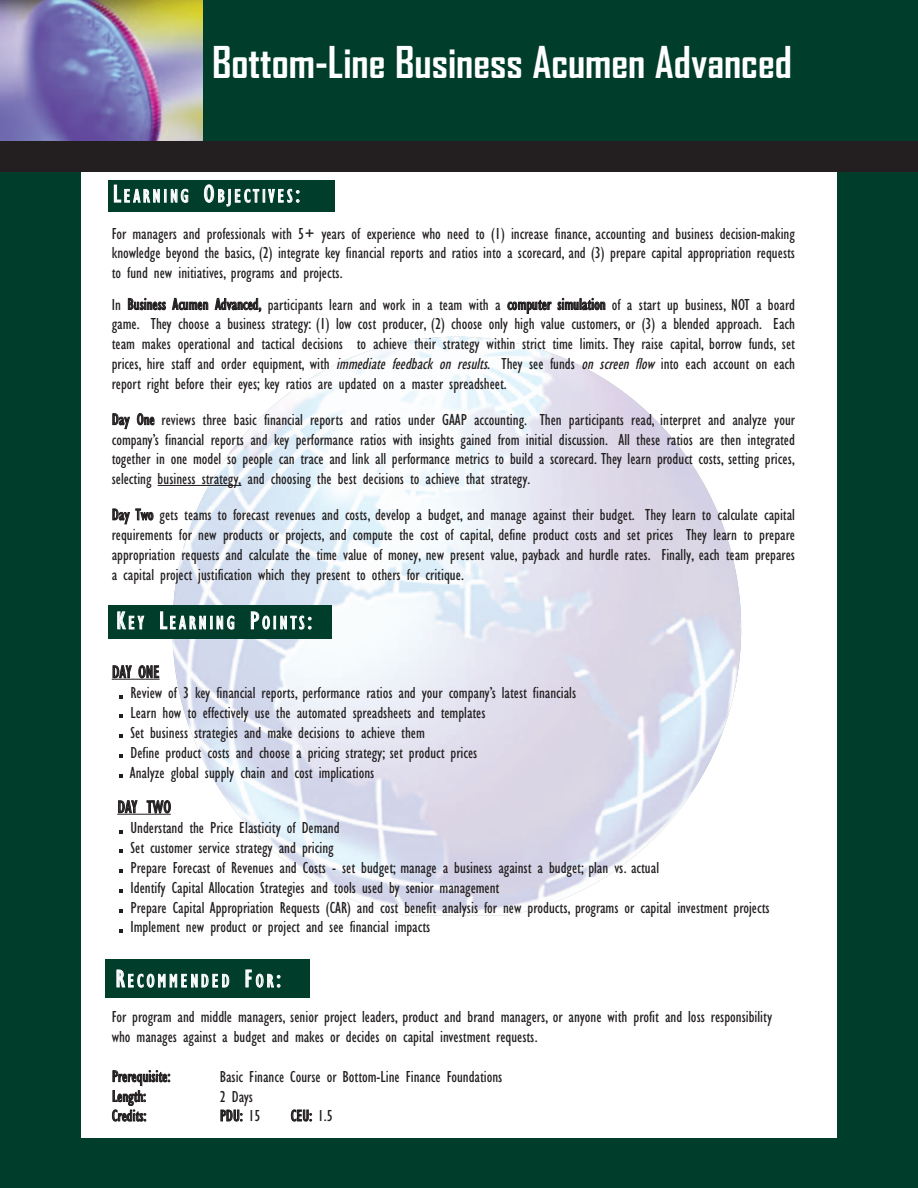
<style>
.page{position:relative;width:918px;height:1188px;background:#003d2a}
.page>*{position:absolute;margin:0;border:0;box-sizing:border-box;transform-origin:0 0}
.t1{font:700 42px "Agency FB";color:#fff}
.t2{font:condensed 19.2px "Gill Sans";letter-spacing:.145em;color:#fff}
.t3{font:condensed 18px "Gill Sans";color:#231f20}
.t4{font:condensed 16.5px/19.8px "Gill Sans";color:#231f20;text-align:justify}
.s1{font-size:25.5px}
.s2{font-style:italic}
</style>
<div class="page">
<img style="left:0;top:0;width:202px;height:140px">
<div style="left:82px;top:165px;width:755px;height:973px;background:#fff"></div>
<img style="left:172px;top:337px;width:569px;height:578px">
<div style="left:108px;top:605px;width:224px;height:34px;background:#003d2a"></div>
<svg style="left:117px;top:611px;width:28px;height:19px"></svg>
<svg style="left:160px;top:611px;width:74px;height:19px"></svg>
<svg style="left:251px;top:611px;width:61px;height:19px"></svg>
<div style="left:105px;top:960px;width:205px;height:38px;background:#003d2a"></div>
<svg style="left:116px;top:969px;width:113px;height:19px"></svg>
<svg style="left:245px;top:969px;width:35px;height:19px"></svg>
<svg style="left:128px;top:298px;width:38px;height:12px"></svg>
<svg style="left:172px;top:297px;width:36px;height:13px"></svg>
<svg style="left:215px;top:297px;width:46px;height:15px"></svg>
<svg style="left:507px;top:298px;width:98px;height:16px"></svg>
<svg style="left:112px;top:413px;width:18px;height:16px"></svg>
<svg style="left:137px;top:413px;width:18px;height:12px"></svg>
<hr style="left:158px;top:485px;width:83px;height:1px;background:#231f20">
<svg style="left:112px;top:508px;width:42px;height:17px"></svg>
<svg style="left:112px;top:665px;width:20px;height:13px"></svg>
<svg style="left:138px;top:665px;width:21px;height:13px"></svg>
<hr style="left:112px;top:679px;width:48px;height:1px;background:#231f20">
<svg style="left:118px;top:800px;width:20px;height:13px"></svg>
<svg style="left:147px;top:800px;width:24px;height:14px"></svg>
<hr style="left:117px;top:814px;width:54px;height:1px;background:#231f20">
<svg style="left:112px;top:1070px;width:58px;height:52px"></svg>
<svg style="left:221px;top:1109px;width:21px;height:13px"></svg>
<svg style="left:291px;top:1109px;width:21px;height:13px"></svg>
<svg style="left:119px;top:774px;width:4px;height:4px"></svg>
<svg style="left:119px;top:849px;width:4px;height:4px"></svg>
<svg style="left:119px;top:929px;width:4px;height:3px"></svg>
<svg style="left:119px;top:869px;width:4px;height:4px"></svg>
<svg style="left:119px;top:909px;width:4px;height:4px"></svg>
<svg style="left:119px;top:889px;width:4px;height:4px"></svg>
<svg style="left:119px;top:830px;width:4px;height:3px"></svg>
<svg style="left:119px;top:754px;width:4px;height:4px"></svg>
<svg style="left:119px;top:734px;width:4px;height:4px"></svg>
<svg style="left:119px;top:714px;width:4px;height:4px"></svg>
<svg style="left:119px;top:695px;width:4px;height:3px"></svg>
<div style="left:108px;top:180px;width:226px;height:31px;background:#003d2a"></div>
<svg style="left:114px;top:184px;width:74px;height:19px"></svg>
<svg style="left:204px;top:184px;width:96px;height:23px"></svg>
<div style="left:0;top:142px;width:918px;height:30px;background:#231f20"></div>
<h1 class="t1" style="left:212px;top:38px;width:581px">Bottom-Line Business Acumen Advanced</h1>
<p class="t2" style="left:113px;top:184px;width:189px"><span class="s1">L</span>EARNING <span class="s1">O</span>BJECTIVES<span class="s1">:</span></p>
<p class="t4" style="left:112px;top:224px;width:685px">For managers and professionals with 5+ years of experience who need to (1) increase finance, accounting and business decision-making knowledge beyond the basics, (2) integrate key financial reports and ratios into a scorecard, and (3) prepare capital appropriation requests to fund new initiatives, programs and projects.</p>
<p class="t4" style="left:112px;top:294px;width:685px">In Business Acumen Advanced, participants learn and work in a team with a computer simulation of a start up business, NOT a board game. They choose a business strategy: (1) low cost producer, (2) choose only high value customers, or (3) a blended approach. Each team makes operational and tactical decisions to achieve their strategy within strict time limits. They raise capital, borrow funds, set prices, hire staff and order equipment, with <span class="s2">immediate feedback on results</span>. They see funds <span class="s2">on screen flow</span> into each account on each report right before their eyes; key ratios are updated on a master spreadsheet.</p>
<p class="t4" style="left:112px;top:409px;width:685px">Day One reviews three basic financial reports and ratios under GAAP accounting. Then participants read, interpret and analyze your company’s financial reports and key performance ratios with insights gained from initial discussion. All these ratios are then integrated together in one model so people can trace and link all performance metrics to build a scorecard. They learn product costs, setting prices, selecting business strategy, and choosing the best decisions to achieve that strategy.</p>
<p class="t4" style="left:112px;top:505px;width:685px">Day Two gets teams to forecast revenues and costs, develop a budget, and manage against their budget. They learn to calculate capital requirements for new products or projects, and compute the cost of capital, define product costs and set prices They learn to prepare appropriation requests and calculate the time value of money, new present value, payback and hurdle rates. Finally, each team prepares a capital project justification which they present to others for critique.</p>
<p class="t2" style="left:116px;top:611px;width:197px"><span class="s1">K</span>EY <span class="s1">L</span>EARNING <span class="s1">P</span>OINTS<span class="s1">:</span></p>
<p class="t3" style="left:112px;top:661px;width:49px">DAY ONE</p>
<p class="t4" style="left:130px;top:683px;width:448px;text-align:left">Review of 3 key financial reports, performance ratios and your company’s latest financials Learn how to effectively use the automated spreadsheets and templates<br>Set business strategies and make decisions to achieve them<br>Define product costs and choose a pricing strategy; set product prices<br>Analyze global supply chain and cost implications</p>
<p class="t3" style="left:118px;top:796px;width:55px">DAY TWO</p>
<p class="t4" style="left:131px;top:818px;width:641px;text-align:left">Understand the Price Elasticity of Demand<br>Set customer service strategy and pricing<br>Prepare Forecast of Revenues and Costs - set budget; manage a business against a budget; plan vs. actual<br>Identify Capital Allocation Strategies and tools used by senior management<br>Prepare Capital Appropriation Requests (CAR) and cost benefit analysis for new products, programs or capital investment projects Implement new product or project and see financial impacts</p>
<p class="t2" style="left:116px;top:969px;width:167px"><span class="s1">R</span>ECOMMENDED <span class="s1">F</span>OR<span class="s1">:</span></p>
<p class="t4" style="left:112px;top:1007px;width:662px">For program and middle managers, senior project leaders, product and brand managers, or anyone with profit and loss responsibility who manages against a budget and makes or decides on capital investment requests.</p>
<p class="t4" style="left:112px;top:1066px;width:60px">Prerequisite:</p>
<p class="t4" style="left:220px;top:1066px;width:284px">Basic Finance Course or Bottom-Line Finance Foundations</p>
<p class="t4" style="left:112px;top:1086px;width:36px">Length:</p>
<p class="t4" style="left:220px;top:1086px;width:35px">2 Days</p>
<p class="t4" style="left:112px;top:1105px;width:36px">Credits:</p>
<p class="t4" style="left:220px;top:1105px;width:42px">PDU: 15</p>
<p class="t4" style="left:291px;top:1105px;width:43px">CEU: 1.5</p>
</div>
